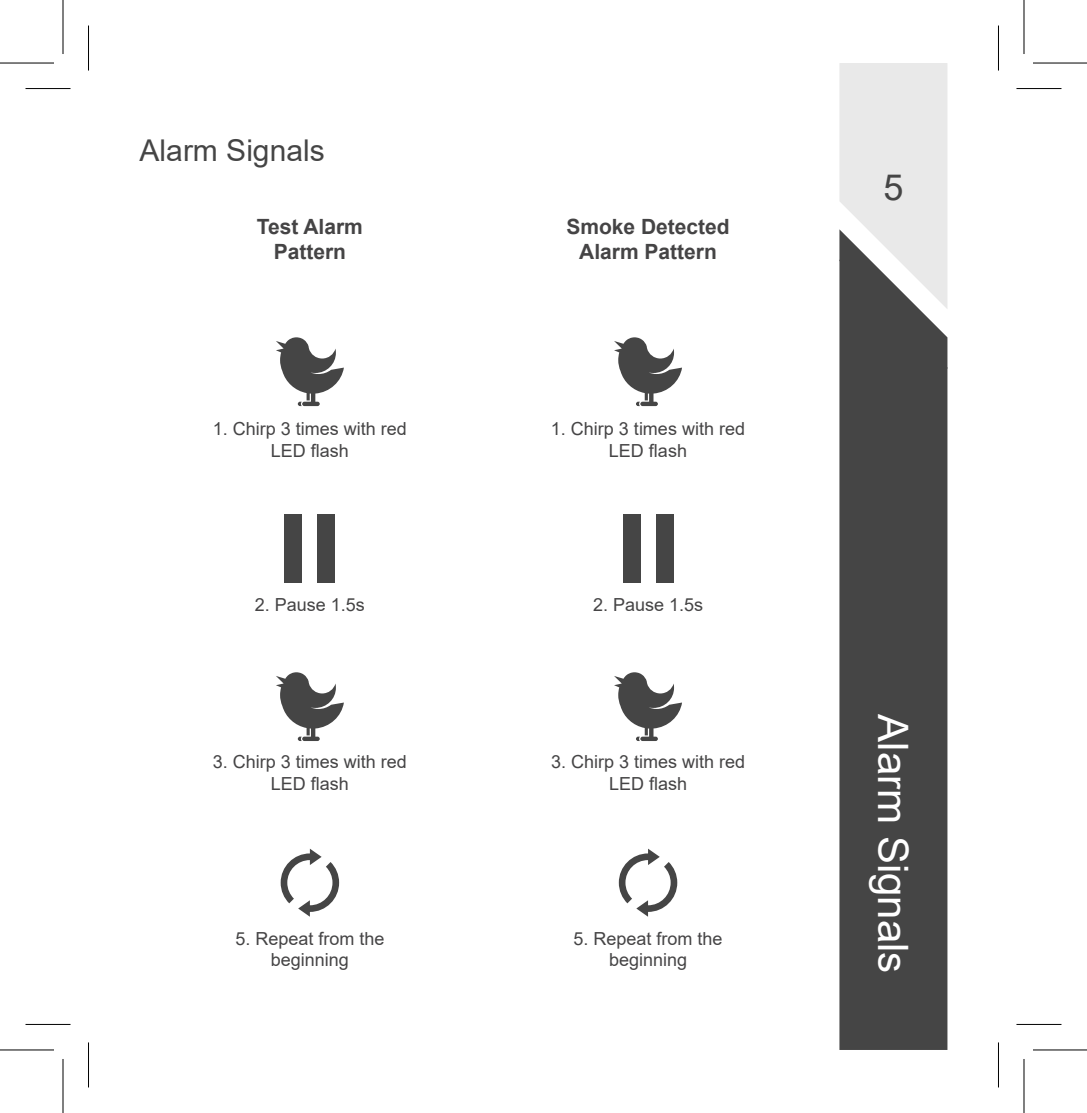
<style>
.page{position:relative;width:1087px;height:1113px;background:#fff}
.page>*{position:absolute;margin:0;border:0;box-sizing:border-box;transform-origin:0 0}
.Paragraph{font:42px "Arial";color:#fff}
.t1{font:36px "Arial";color:#454545}
.Paragraph-2{font:30px "Arial";color:#454545}
.t2{font:700 21px/25.2px "Arial";color:#454445;text-align:center}
.t3{font:18px/21.6px "Arial";color:#454445;text-align:center}
</style>
<div class="page">
<svg style="left:839px;top:63px;width:108px;height:196px;background:#e6e6e6"></svg>
<div style="left:839px;top:259px;width:108px;height:790px;background:#454545"></div>
<svg style="left:276px;top:337px;width:68px;height:69px"></svg>
<svg style="left:614px;top:337px;width:68px;height:69px"></svg>
<div style="left:285px;top:515px;width:17px;height:68px;background:#454545"></div>
<div style="left:318px;top:515px;width:17px;height:68px;background:#454545"></div>
<div style="left:623px;top:515px;width:17px;height:68px;background:#454545"></div>
<div style="left:656px;top:515px;width:17px;height:68px;background:#454545"></div>
<svg style="left:614px;top:672px;width:68px;height:69px"></svg>
<svg style="left:276px;top:672px;width:68px;height:69px"></svg>
<svg style="left:281px;top:849px;width:58px;height:67px"></svg>
<svg style="left:619px;top:848px;width:58px;height:68px"></svg>
<svg style="left:26px;top:1024px;width:45px;height:1px"></svg>
<svg style="left:1016px;top:1024px;width:45px;height:1px"></svg>
<hr style="left:26px;top:88px;width:45px;height:1px;background:#000">
<hr style="left:1016px;top:88px;width:45px;height:1px;background:#000">
<hr style="left:26px;top:1023px;width:45px;height:1px;background:#000">
<hr style="left:1016px;top:1023px;width:45px;height:1px;background:#000">
<hr style="left:88px;top:26px;width:1px;height:45px;background:#000">
<hr style="left:88px;top:1042px;width:1px;height:45px;background:#000">
<hr style="left:998px;top:26px;width:1px;height:45px;background:#000">
<hr style="left:998px;top:1042px;width:1px;height:45px;background:#000">
<svg style="left:1024px;top:0;width:1px;height:54px"></svg>
<svg style="left:1024px;top:1059px;width:1px;height:53px"></svg>
<hr style="left:0;top:62px;width:54px;height:2px;background:#000">
<hr style="left:1033px;top:62px;width:54px;height:2px;background:#000">
<hr style="left:0;top:1049px;width:54px;height:1px;background:#000">
<hr style="left:1033px;top:1049px;width:54px;height:1px;background:#000">
<hr style="left:62px;top:0;width:2px;height:54px;background:#000">
<hr style="left:62px;top:1058px;width:2px;height:54px;background:#000">
<hr style="left:1023px;top:0;width:1px;height:54px;background:#000">
<hr style="left:1023px;top:1058px;width:1px;height:54px;background:#000">
<p class="Paragraph-2" style="left:140px;top:130px;width:187px">Alarm Signals</p>
<p class="t2" style="left:257px;top:214px;width:108px">Test Alarm<br>Pattern</p>
<p class="t2" style="left:566px;top:214px;width:165px">Smoke Detected<br>Alarm Pattern</p>
<p class="t3" style="left:213px;top:418px;width:196px">1. Chirp 3 times with red<br>LED flash</p>
<p class="t3" style="left:551px;top:418px;width:196px">1. Chirp 3 times with red<br>LED flash</p>
<p class="t3" style="left:255px;top:594px;width:112px">2. Pause 1.5s</p>
<p class="t3" style="left:593px;top:594px;width:112px">2. Pause 1.5s</p>
<p class="t3" style="left:213px;top:751px;width:196px">3. Chirp 3 times with red<br>LED flash</p>
<p class="t3" style="left:551px;top:751px;width:196px">3. Chirp 3 times with red<br>LED flash</p>
<p class="t3" style="left:235px;top:927px;width:151px">5. Repeat from the beginning</p>
<p class="t3" style="left:573px;top:927px;width:151px">5. Repeat from the beginning</p>
<h2 class="t1" style="left:883px;top:162px;width:22px">5</h2>
<p class="Paragraph" style="left:922px;top:714px;width:261px;rotate:90deg">Alarm Signals</p>
</div>
